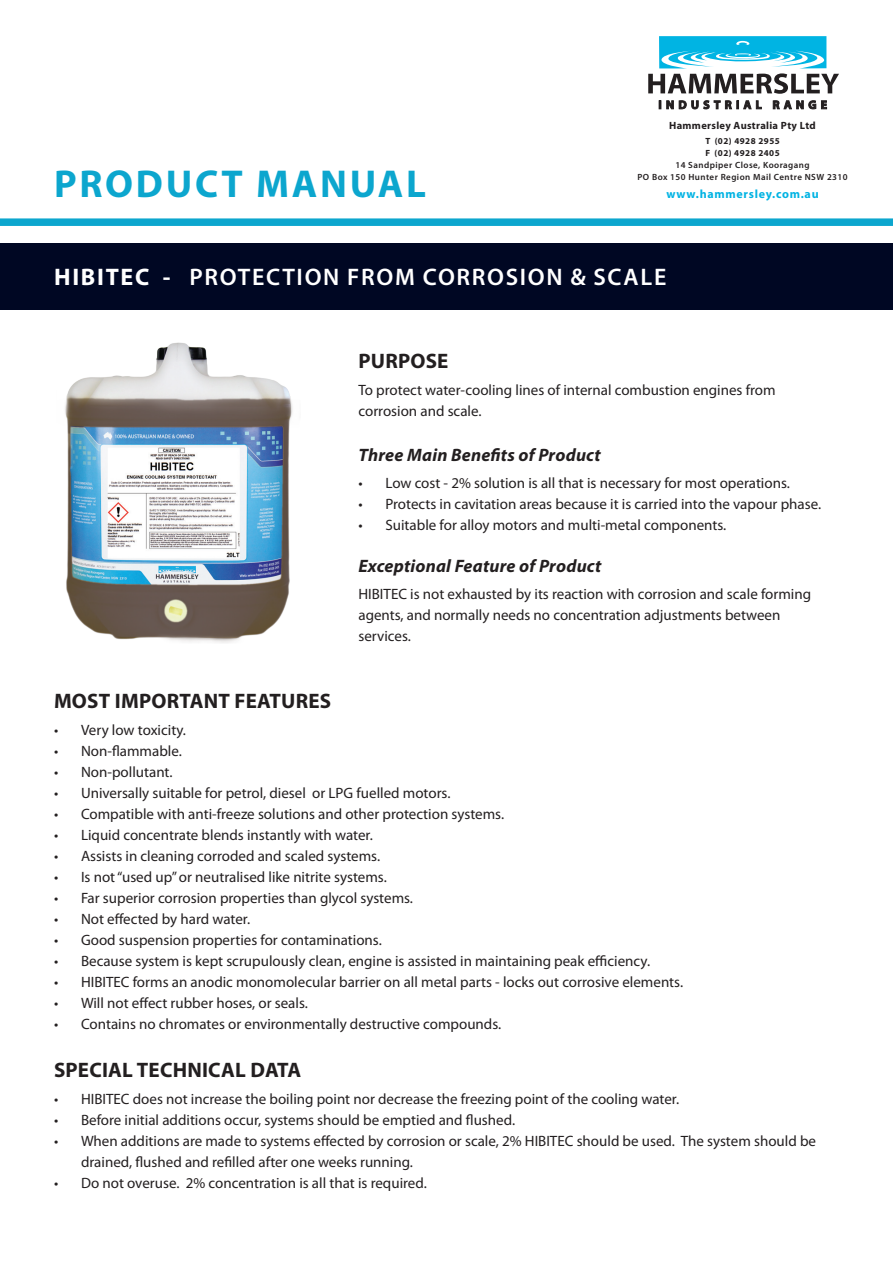
<style>
.page{position:relative;width:893px;height:1263px;background:#fff}
.page>*{position:absolute;margin:0;border:0;box-sizing:border-box;transform-origin:0 0}
.t1{font:700 39px "Myriad Pro";letter-spacing:.07em;color:#0ca6ce}
.t2{font:600 24px "Myriad Pro";letter-spacing:.07em;color:#fff}
.t3{font:700 21px "Myriad Pro";letter-spacing:.01em;color:#231f20}
.t4{font:italic 700 18px "Myriad Pro";letter-spacing:.01em;color:#231f20}
.t5{font:15px/21px "Myriad Pro";color:#231f20}
.t6{font:700 12px "Myriad Pro";letter-spacing:.06em;color:#00b3e3}
.t7{font:700 10.5px "Myriad Pro";letter-spacing:.03em;color:#231f20}
.t8{font:600 9px/12px "Myriad Pro";letter-spacing:.05em;color:#231f20;text-align:center}
.t9{font:700 9px/12px "Myriad Pro";letter-spacing:.05em;color:#231f20}
.s1{font-weight:700}
</style>
<div class="page">
<svg style="left:648px;top:36px;width:191px;height:58px"></svg>
<svg style="left:659px;top:101px;width:2px;height:8px"></svg>
<svg style="left:667px;top:101px;width:6px;height:8px"></svg>
<svg style="left:679px;top:101px;width:7px;height:8px"></svg>
<svg style="left:692px;top:101px;width:6px;height:8px"></svg>
<svg style="left:704px;top:101px;width:34px;height:8px"></svg>
<svg style="left:744px;top:101px;width:17px;height:8px"></svg>
<svg style="left:773px;top:101px;width:18px;height:8px"></svg>
<svg style="left:797px;top:101px;width:6px;height:8px"></svg>
<svg style="left:809px;top:101px;width:18px;height:8px"></svg>
<div style="left:0;top:218px;width:893px;height:8px;background:#0ca6ce"></div>
<div style="left:0;top:243px;width:893px;height:67px;background:#000723"></div>
<img style="left:65px;top:342px;width:228px;height:301px">
<h1 class="t1" style="left:54px;top:158px;width:374px">PRODUCT MANUAL</h1>
<p class="t7" style="left:669px;top:119px;width:148px">Hammersley Australia Pty Ltd</p>
<p class="t9" style="left:705px;top:135px;width:76px">T (02) 4928 2955<br>F (02) 4928 2405</p>
<p class="t8" style="left:637px;top:159px;width:212px">14 Sandpiper Close, Kooragang<br>PO Box 150 Hunter Region Mail Centre NSW 2310</p>
<p class="t6" style="left:666px;top:186px;width:154px">www.hammersley.com.au</p>
<p class="t2" style="left:54px;top:262px;width:614px"><span class="s1">HIBITEC -</span> PROTECTION FROM CORROSION &amp; SCALE</p>
<p class="t3" style="left:358px;top:348px;width:92px">PURPOSE</p>
<p class="t5" style="left:358px;top:380px;width:419px">To protect water-cooling lines of internal combustion engines from corrosion and scale.</p>
<p class="t4" style="left:358px;top:444px;width:244px">Three Main Benefits of Product</p>
<p class="t5" style="left:358px;top:473px;width:433px">• Low cost - 2% solution is all that is necessary for most operations.</p>
<p class="t5" style="left:358px;top:494px;width:464px">• Protects in cavitation areas because it is carried into the vapour phase.</p>
<p class="t5" style="left:358px;top:515px;width:369px">• Suitable for alloy motors and multi-metal components.</p>
<p class="t4" style="left:358px;top:555px;width:245px">Exceptional Feature of Product</p>
<p class="t5" style="left:358px;top:584px;width:454px">HIBITEC is not exhausted by its reaction with corrosion and scale forming agents, and normally needs no concentration adjustments between services.</p>
<p class="t3" style="left:54px;top:687px;width:279px">MOST IMPORTANT FEATURES</p>
<p class="t5" style="left:54px;top:719px;width:134px">• Very low toxicity.</p>
<p class="t5" style="left:54px;top:740px;width:129px">• Non-flammable.</p>
<p class="t5" style="left:54px;top:761px;width:120px">• Non-pollutant.</p>
<p class="t5" style="left:54px;top:782px;width:398px">• Universally suitable for petrol, diesel or LPG fuelled motors.</p>
<p class="t5" style="left:54px;top:803px;width:452px">• Compatible with anti-freeze solutions and other protection systems.</p>
<p class="t5" style="left:54px;top:824px;width:320px">• Liquid concentrate blends instantly with water.</p>
<p class="t5" style="left:54px;top:845px;width:328px">• Assists in cleaning corroded and scaled systems.</p>
<p class="t5" style="left:54px;top:866px;width:334px">• Is not “used up” or neutralised like nitrite systems.</p>
<p class="t5" style="left:54px;top:887px;width:361px">• Far superior corrosion properties than glycol systems.</p>
<p class="t5" style="left:54px;top:908px;width:198px">• Not effected by hard water.</p>
<p class="t5" style="left:54px;top:929px;width:329px">• Good suspension properties for contaminations.</p>
<p class="t5" style="left:54px;top:950px;width:598px">• Because system is kept scrupulously clean, engine is assisted in maintaining peak efficiency.</p>
<p class="t5" style="left:54px;top:971px;width:631px">• HIBITEC forms an anodic monomolecular barrier on all metal parts - locks out corrosive elements.</p>
<p class="t5" style="left:54px;top:992px;width:255px">• Will not effect rubber hoses, or seals.</p>
<p class="t5" style="left:54px;top:1013px;width:449px">• Contains no chromates or environmentally destructive compounds.</p>
<p class="t3" style="left:54px;top:1056px;width:249px">SPECIAL TECHNICAL DATA</p>
<p class="t5" style="left:54px;top:1088px;width:627px">• HIBITEC does not increase the boiling point nor decrease the freezing point of the cooling water.</p>
<p class="t5" style="left:54px;top:1109px;width:463px">• Before initial additions occur, systems should be emptied and flushed.</p>
<p class="t5" style="left:81px;top:1130px;width:736px;text-indent:-27px">• When additions are made to systems effected by corrosion or scale, 2% HIBITEC should be used. The system should be drained, flushed and refilled after one weeks running.</p>
<p class="t5" style="left:54px;top:1172px;width:374px">• Do not overuse. 2% concentration is all that is required.</p>
</div>
